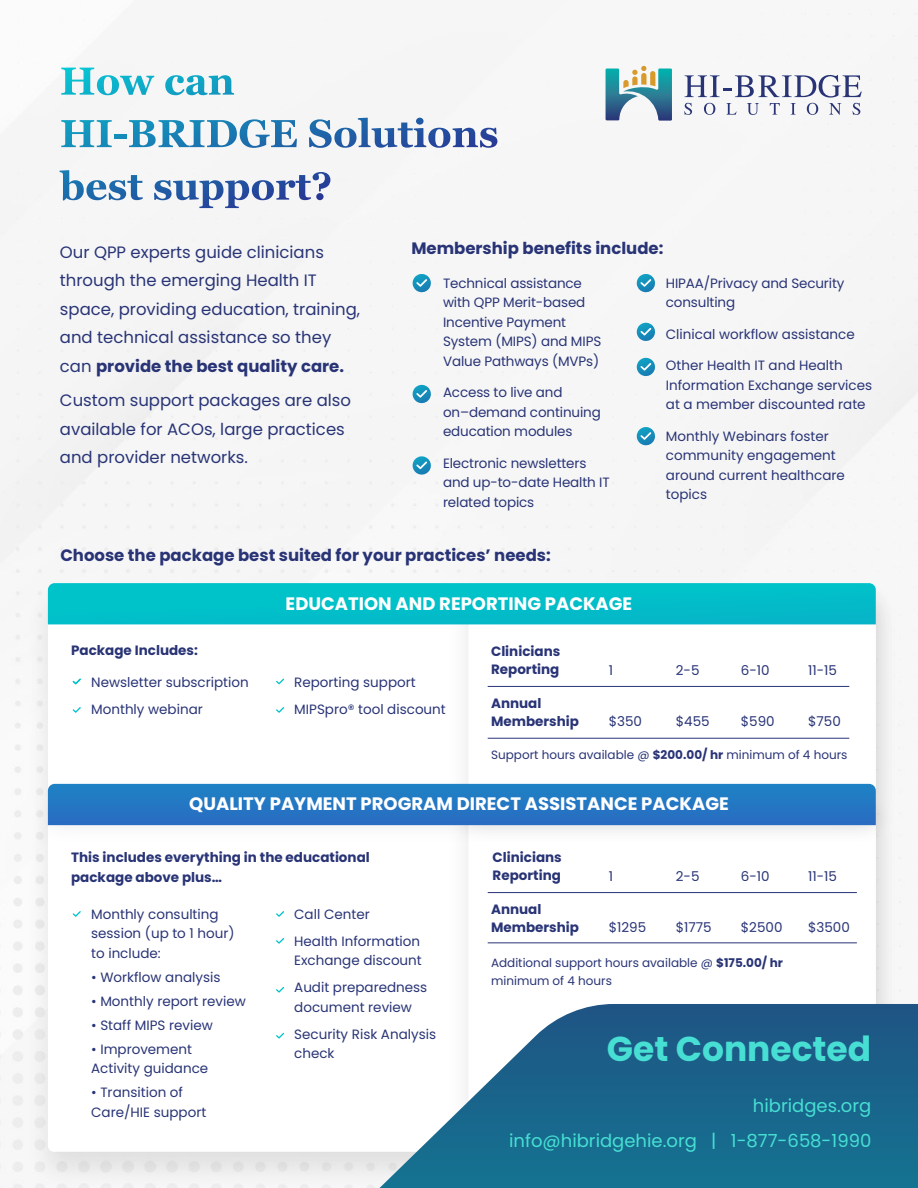
<style>
.page{position:relative;width:918px;height:1188px;background:#fff}
.page>*{position:absolute;margin:0;border:0;box-sizing:border-box;transform-origin:0 0}
.t1{font:700 34.5px "Poppins";color:#47dfd3}
.t2{font:700 18px "Poppins";color:#fff}
.t3{font:18px/34.5px "Poppins";color:#47dfd3;text-align:right}
.t4{font:16.5px/28.5px "Poppins";color:#293476}
.t5{font:700 16.5px "Poppins";color:#293476}
.t6{font:13.5px/19.5px "Poppins";color:#293476}
.t7{font:700 13.5px/18px "Poppins";color:#293476}
.t8{font:12px/18px "Poppins";color:#293476}
.s1{font-weight:700}
</style>
<div class="page">
<div style="left:48px;top:799px;width:828px;height:353px;background:#fff;border-radius:6px"></div>
<div style="left:468px;top:791px;width:408px;height:359px;background:#fff;border-radius:7px"></div>
<img style="left:15px;top:568px;width:421px;height:288px">
<div style="left:48px;top:585px;width:828px;height:222px;background:#fff;border-radius:5px"></div>
<div style="left:468px;top:585px;width:408px;height:222px;background:#fff;border-radius:6px"></div>
<svg style="left:380px;top:1004px;width:538px;height:184px"></svg>
<svg style="left:48px;top:784px;width:828px;height:41px"></svg>
<svg style="left:48px;top:583px;width:828px;height:41px"></svg>
<svg style="left:413px;top:274px;width:18px;height:19px"></svg>
<svg style="left:413px;top:385px;width:18px;height:19px"></svg>
<svg style="left:637px;top:274px;width:18px;height:19px"></svg>
<svg style="left:637px;top:323px;width:18px;height:19px"></svg>
<svg style="left:637px;top:358px;width:18px;height:19px"></svg>
<svg style="left:637px;top:427px;width:18px;height:19px"></svg>
<svg style="left:413px;top:456px;width:18px;height:19px"></svg>
<svg style="left:61px;top:68px;width:93px;height:27px"></svg>
<svg style="left:165px;top:75px;width:69px;height:20px"></svg>
<svg style="left:61px;top:119px;width:236px;height:29px"></svg>
<svg style="left:309px;top:118px;width:188px;height:30px"></svg>
<svg style="left:60px;top:170px;width:83px;height:31px"></svg>
<svg style="left:154px;top:172px;width:176px;height:36px"></svg>
<svg style="left:73px;top:679px;width:8px;height:5px"></svg>
<svg style="left:73px;top:707px;width:8px;height:6px"></svg>
<svg style="left:276px;top:679px;width:8px;height:5px"></svg>
<svg style="left:73px;top:911px;width:8px;height:6px"></svg>
<svg style="left:276px;top:911px;width:8px;height:6px"></svg>
<svg style="left:276px;top:938px;width:8px;height:6px"></svg>
<svg style="left:276px;top:987px;width:8px;height:6px"></svg>
<svg style="left:276px;top:1033px;width:8px;height:6px"></svg>
<svg style="left:276px;top:707px;width:8px;height:6px"></svg>
<hr style="left:488px;top:686px;width:361px;height:1px;background:#293476">
<hr style="left:488px;top:738px;width:361px;height:1px;background:#293476">
<hr style="left:488px;top:892px;width:369px;height:1px;background:#293476">
<hr style="left:488px;top:943px;width:369px;height:1px;background:#293476">
<svg style="left:606px;top:66px;width:66px;height:55px"></svg>
<svg style="left:684px;top:75px;width:178px;height:40px"></svg>
<p class="t4" style="left:60px;top:238px;width:302px">Our QPP experts guide clinicians through the emerging Health IT space, providing education, training, and technical assistance so they can <span class="s1">provide the best quality care.</span></p>
<p class="t4" style="left:60px;top:386px;width:293px">Custom support packages are also available for ACOs, large practices and provider networks.</p>
<p class="t5" style="left:411px;top:239px;width:253px">Membership benefits include:</p>
<p class="t6" style="left:443px;top:273px;width:160px">Technical assistance with QPP Merit-based<br>Incentive Payment<br>System (MIPS) and MIPS<br>Value Pathways (MVPs)</p>
<p class="t6" style="left:443px;top:383px;width:159px">Access to live and on–demand continuing education modules</p>
<p class="t6" style="left:443px;top:453px;width:168px">Electronic newsletters and up-to-date Health IT related topics</p>
<p class="t6" style="left:666px;top:273px;width:180px">HIPAA/Privacy and Security consulting</p>
<p class="t6" style="left:666px;top:324px;width:190px">Clinical workflow assistance</p>
<p class="t6" style="left:666px;top:356px;width:208px">Other Health IT and Health<br>Information Exchange services at a member discounted rate</p>
<p class="t6" style="left:666px;top:426px;width:180px">Monthly Webinars foster community engagement around current healthcare topics</p>
<p class="t5" style="left:60px;top:546px;width:492px">Choose the package best suited for your practices’ needs:</p>
<h2 class="t2" style="left:286px;top:593px;width:348px">EDUCATION AND REPORTING PACKAGE</h2>
<p class="t7" style="left:71px;top:641px;width:128px">Package Includes:</p>
<p class="t6" style="left:91px;top:669px;width:159px;line-height:27px">Newsletter subscription<br>Monthly webinar</p>
<p class="t6" style="left:294px;top:669px;width:153px;line-height:27px">Reporting support<br>MIPSpro® tool discount</p>
<p class="t7" style="left:491px;top:643px;width:71px">Clinicians<br>Reporting</p>
<p class="t7" style="left:491px;top:694px;width:90px">Annual<br>Membership</p>
<p class="t6" style="left:609px;top:661px;width:6px">1</p>
<p class="t6" style="left:609px;top:712px;width:35px">$350</p>
<p class="t6" style="left:676px;top:661px;width:25px">2-5</p>
<p class="t6" style="left:676px;top:712px;width:35px">$455</p>
<p class="t6" style="left:741px;top:661px;width:30px">6-10</p>
<p class="t6" style="left:741px;top:712px;width:35px">$590</p>
<p class="t6" style="left:808px;top:661px;width:30px">11-15</p>
<p class="t6" style="left:808px;top:712px;width:34px">$750</p>
<p class="t8" style="left:491px;top:745px;width:358px">Support hours available @ <span class="s1">$200.00/ hr</span> minimum of 4 hours</p>
<h2 class="t2" style="left:189px;top:793px;width:541px">QUALITY PAYMENT PROGRAM DIRECT ASSISTANCE PACKAGE</h2>
<p class="t7" style="left:71px;top:848px;width:300px;line-height:19.5px">This includes everything in the educational package above plus…</p>
<p class="t7" style="left:493px;top:849px;width:71px">Clinicians<br>Reporting</p>
<p class="t6" style="left:609px;top:867px;width:6px">1</p>
<p class="t6" style="left:676px;top:867px;width:25px">2-5</p>
<p class="t6" style="left:741px;top:867px;width:30px">6-10</p>
<p class="t6" style="left:808px;top:867px;width:30px">11-15</p>
<p class="t6" style="left:91px;top:904px;width:145px">Monthly consulting session (up to 1 hour) to include:</p>
<p class="t6" style="left:91px;top:967px;width:131px">• Workflow analysis</p>
<p class="t6" style="left:91px;top:991px;width:156px">• Monthly report review</p>
<p class="t6" style="left:91px;top:1015px;width:123px">• Staff MIPS review</p>
<p class="t6" style="left:91px;top:1039px;width:119px">• Improvement<br>Activity guidance</p>
<p class="t6" style="left:91px;top:1083px;width:117px">• Transition of<br>Care/HIE support</p>
<p class="t6" style="left:294px;top:900px;width:127px;line-height:27px">Call Center<br>Health Information</p>
<p class="t6" style="left:294px;top:947px;width:135px;line-height:27px">Exchange discount<br>Audit preparedness</p>
<p class="t6" style="left:294px;top:993px;width:143px;line-height:27px">document review<br>Security Risk Analysis</p>
<p class="t6" style="left:294px;top:1044px;width:42px">check</p>
<p class="t7" style="left:491px;top:900px;width:90px">Annual<br>Membership</p>
<p class="t6" style="left:609px;top:918px;width:39px">$1295</p>
<p class="t6" style="left:676px;top:918px;width:37px">$1775</p>
<p class="t6" style="left:741px;top:918px;width:43px">$2500</p>
<p class="t8" style="left:491px;top:953px;width:293px">Additional support hours available @ <span class="s1">$175.00/ hr </span>minimum of 4 hours</p>
<p class="t6" style="left:808px;top:918px;width:43px">$3500</p>
<h1 class="t1" style="left:607px;top:1029px;width:266px">Get Connected</h1>
<h2 class="t3" style="left:509px;top:1089px;width:364px">hibridges.org<br>info@hibridgehie.org | 1-877-658-1990</h2>
</div>
